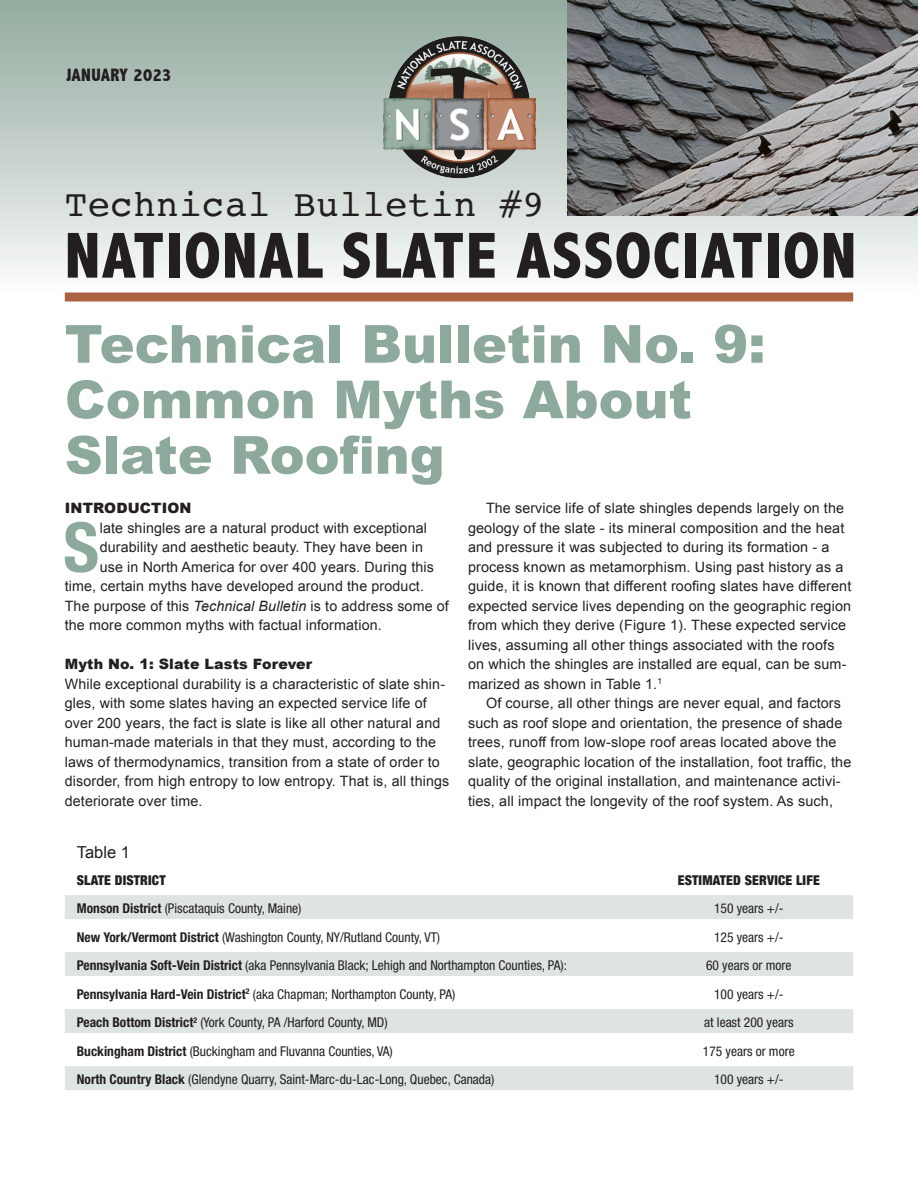
<style>
.page{position:relative;width:918px;height:1188px;background:#fff}
.page>*{position:absolute;margin:0;border:0;box-sizing:border-box;transform-origin:0 0}
.slate_body_copy_drop{font:700 condensed 68.85px "Helvetica Neue";color:#8da99b}
.t1{font:800 condensed 65.7px "Abadi";letter-spacing:.02em;color:#231f20}
.slate_headline{font:900 52.5px/55.5px "Arial";color:#8da99b}
.t2{font:37.5px "Courier";letter-spacing:.01em;color:#231f20}
.FD_Sidebar_hed{font:800 condensed 18px "Abadi";letter-spacing:.02em;color:#231f20}
.slate_footnote{font:16.5px "Arial";color:#231f20}
.slate_body_copy{font:14.25px/19.5px "Arial";letter-spacing:.01em;color:#231f20}
.slate_body_copy_no_i{font:14.25px/19.5px "Arial";letter-spacing:.01em;color:#231f20}
.slate_body_copy_drop-2{font:14.25px "Arial";letter-spacing:.01em;color:#231f20}
.slate_para_heads{font:900 14.25px "Arial";letter-spacing:.01em;color:#231f20}
.slate_table{font:condensed 13.5px "Helvetica Neue";color:#231f20}
.slate_footnote-2{font:900 condensed 13.5px "Helvetica Neue";letter-spacing:.015em;color:#231f20}
.s1{font-style:italic}
.s2{font-weight:700}
</style>
<div class="page">
<div style="left:0;top:0;width:918px;height:293px;background:linear-gradient(to bottom,#90a99c,#fafaf9)"></div>
<img style="left:377px;top:33px;width:164px;height:150px">
<img style="left:567px;top:0;width:351px;height:216px">
<div style="left:65px;top:293px;width:788px;height:9px;background:#aa6242"></div>
<div style="left:65px;top:895px;width:788px;height:24px;background:#dee4df"></div>
<div style="left:65px;top:952px;width:788px;height:24px;background:#dee4df"></div>
<div style="left:65px;top:1009px;width:788px;height:24px;background:#dee4df"></div>
<div style="left:65px;top:1066px;width:788px;height:24px;background:#dee4df"></div>
<p class="FD_Sidebar_hed" style="left:66px;top:65px;width:107px">JANUARY 2023</p>
<p class="t2" style="left:65px;top:175px;width:482px">Technical Bulletin #9</p>
<p class="t1" style="left:65px;top:218px;width:793px">NATIONAL SLATE ASSOCIATION</p>
<p class="slate_headline" style="left:65px;top:315px;width:702px">Technical Bulletin No. 9:<br>Common Myths About<br>Slate Roofing</p>
<p class="slate_para_heads" style="left:65px;top:498px;width:128px">INTRODUCTION</p>
<p class="slate_body_copy_drop" style="left:63px;top:490px;width:37px">S</p>
<p class="slate_body_copy_drop-2" style="left:100px;top:519px;width:329px">late shingles are a natural product with exceptional</p>
<p class="slate_body_copy_drop-2" style="left:100px;top:538px;width:325px">durability and aesthetic beauty. They have been in</p>
<p class="slate_body_copy_drop-2" style="left:100px;top:558px;width:336px">use in North America for over 400 years. During this</p>
<p class="slate_body_copy_drop-2" style="left:65px;top:577px;width:361px">time, certain myths have developed around the product.</p>
<p class="slate_body_copy_drop-2" style="left:65px;top:597px;width:386px">The purpose of this <span class="s1">Technical Bulletin</span> is to address some of</p>
<p class="slate_body_copy_drop-2" style="left:65px;top:616px;width:318px">the more common myths with factual information.</p>
<p class="slate_para_heads" style="left:65px;top:654px;width:249px">Myth No. 1: Slate Lasts Forever</p>
<p class="slate_body_copy_no_i" style="left:65px;top:674px;width:386px">While exceptional durability is a characteristic of slate shin&shy;gles, with some slates having an expected service life of over 200 years, the fact is slate is like all other natural and human-made materials in that they must, according to the laws of thermodynamics, transition from a state of order to disorder, from high entropy to low entropy. That is, all things deteriorate over time.</p>
<p class="slate_body_copy" style="left:468px;top:499px;width:385px;text-indent:18px">The service life of slate shingles depends largely on the geology of the slate - its mineral composition and the heat and pressure it was subjected to during its formation - a process known as metamorphism. Using past history as a guide, it is known that different roofing slates have different expected service lives depending on the geographic region from which they derive (Figure 1). These expected service lives, assuming all other things associated with the roofs on which the shingles are installed are equal, can be sum&shy;marized as shown in Table 1.<sup>1</sup></p>
<p class="slate_body_copy" style="left:468px;top:694px;width:385px;text-indent:18px">Of course, all other things are never equal, and factors such as roof slope and orientation, the presence of shade trees, runoff from low-slope roof areas located above the slate, geographic location of the installation, foot traffic, the quality of the original installation, and maintenance activi&shy;ties, all impact the longevity of the roof system. As such,</p>
<p class="slate_footnote" style="left:77px;top:841px;width:55px">Table 1</p>
<p class="slate_footnote-2" style="left:77px;top:869px;width:90px">SLATE DISTRICT</p>
<p class="slate_footnote-2" style="left:678px;top:869px;width:144px">ESTIMATED SERVICE LIFE</p>
<p class="slate_table" style="left:77px;top:901px;width:226px"><span class="s2">Monson District</span> (Piscataquis County, Maine)</p>
<p class="slate_table" style="left:714px;top:901px;width:71px">150 years +/-</p>
<p class="slate_table" style="left:77px;top:929px;width:365px"><span class="s2">New York/Vermont District</span> (Washington County, NY/Rutland County, VT)</p>
<p class="slate_table" style="left:714px;top:929px;width:71px">125 years +/-</p>
<p class="slate_table" style="left:77px;top:958px;width:492px"><span class="s2">Pennsylvania Soft-Vein District</span> (aka Pennsylvania Black; Lehigh and Northampton Counties, PA):</p>
<p class="slate_table" style="left:706px;top:958px;width:87px">60 years or more</p>
<p class="slate_table" style="left:77px;top:986px;width:380px"><span class="s2">Pennsylvania Hard-Vein District</span><sup>2</sup> (aka Chapman; Northampton County, PA)</p>
<p class="slate_table" style="left:714px;top:986px;width:71px">100 years +/-</p>
<p class="slate_table" style="left:77px;top:1015px;width:312px"><span class="s2">Peach Bottom District</span><sup>2</sup> (York County, PA /Harford County, MD)</p>
<p class="slate_table" style="left:704px;top:1015px;width:91px">at least 200 years</p>
<p class="slate_table" style="left:77px;top:1043px;width:318px"><span class="s2">Buckingham District</span> (Buckingham and Fluvanna Counties, VA)</p>
<p class="slate_table" style="left:703px;top:1043px;width:93px">175 years or more</p>
<p class="slate_table" style="left:77px;top:1072px;width:419px"><span class="s2">North Country Black</span> (Glendyne Quarry, Saint-Marc-du-Lac-Long, Quebec, Canada)</p>
<p class="slate_table" style="left:714px;top:1072px;width:71px">100 years +/-</p>
</div>
